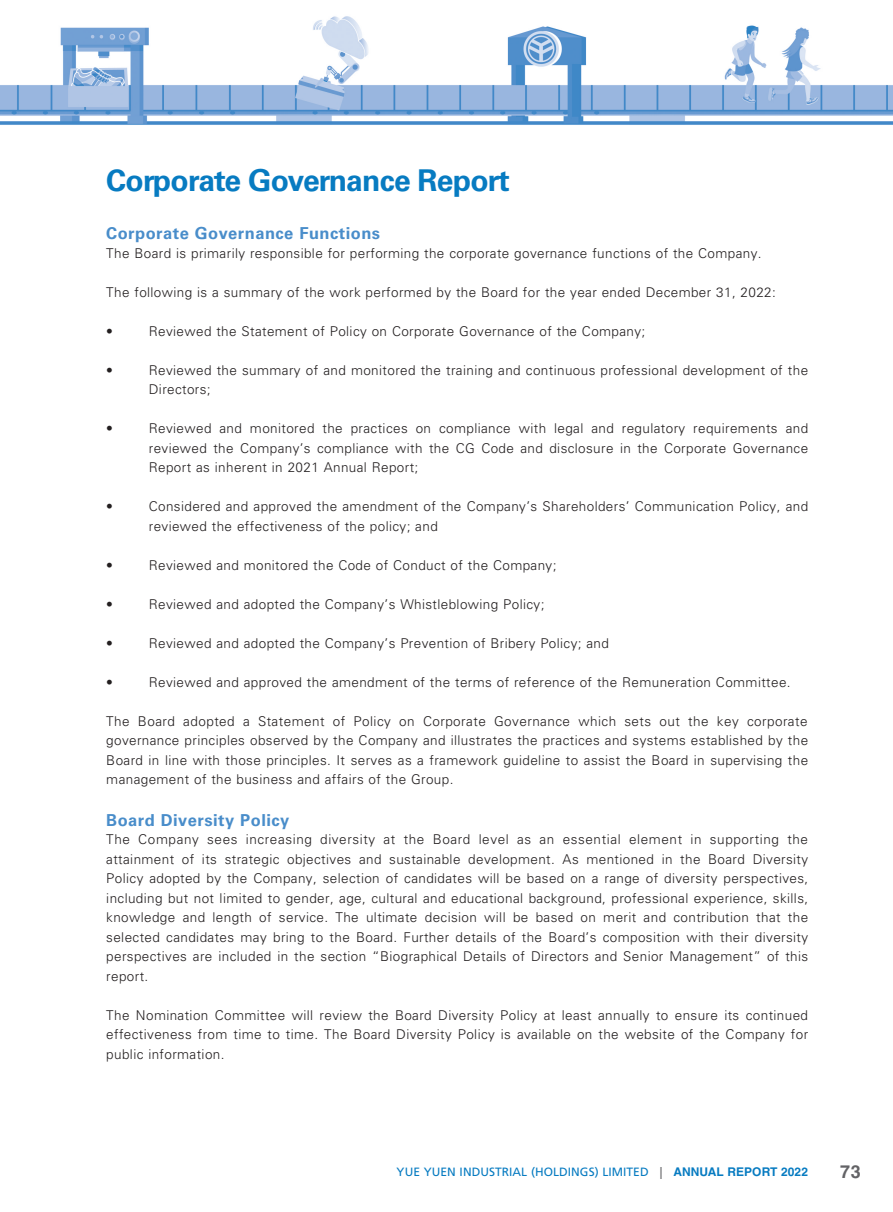
<style>
.page{position:relative;width:893px;height:1212px;background:#fff}
.page>*{position:absolute;margin:0;border:0;box-sizing:border-box;transform-origin:0 0}
.t1{font:700 30px "Univers LT Std";letter-spacing:-.025em;color:#077bc1}
.t2{font:700 18px "Helvetica LT Std";color:#636366}
.t3{font:700 16.5px "Univers LT Std";letter-spacing:.03em;color:#498dca}
.t4{font:300 13.5px/19.5px "Univers LT Std";letter-spacing:.03em;color:#231f20;text-align:justify}
.t5{font:12px "Frutiger LT Std";letter-spacing:.005em;color:#077bc1}
.s1{color:#636366}
.s2{font-family:"Helvetica LT Std";font-weight:700}
</style>
<div class="page">
<img style="left:0;top:16px;width:893px;height:109px">
<h1 class="t1" style="left:106px;top:163px;width:405px">Corporate Governance Report</h1>
<p class="t3" style="left:106px;top:224px;width:275px">Corporate Governance Functions</p>
<p class="t4" style="left:106px;top:243px;width:657px">The Board is primarily responsible for performing the corporate governance functions of the Company.</p>
<p class="t4" style="left:106px;top:282px;width:671px">The following is a summary of the work performed by the Board for the year ended December 31, 2022:</p>
<p class="t4" style="left:106px;top:321px;width:8px">•</p>
<p class="t4" style="left:149px;top:321px;width:498px">Reviewed the Statement of Policy on Corporate Governance of the Company;</p>
<p class="t4" style="left:106px;top:360px;width:8px">•</p>
<p class="t4" style="left:149px;top:360px;width:661px">Reviewed the summary of and monitored the training and continuous professional development of the<br>Directors;</p>
<p class="t4" style="left:106px;top:419px;width:8px">•</p>
<p class="t4" style="left:149px;top:419px;width:661px">Reviewed and monitored the practices on compliance with legal and regulatory requirements and reviewed the Company’s compliance with the CG Code and disclosure in the Corporate Governance Report as inherent in 2021 Annual Report;</p>
<p class="t4" style="left:106px;top:497px;width:8px">•</p>
<p class="t4" style="left:149px;top:497px;width:661px">Considered and approved the amendment of the Company’s Shareholders’ Communication Policy, and reviewed the effectiveness of the policy; and</p>
<p class="t4" style="left:106px;top:555px;width:8px">•</p>
<p class="t4" style="left:149px;top:555px;width:409px">Reviewed and monitored the Code of Conduct of the Company;</p>
<p class="t4" style="left:106px;top:594px;width:8px">•</p>
<p class="t4" style="left:149px;top:594px;width:397px">Reviewed and adopted the Company’s Whistleblowing Policy;</p>
<p class="t4" style="left:106px;top:633px;width:8px">•</p>
<p class="t4" style="left:149px;top:633px;width:462px">Reviewed and adopted the Company’s Prevention of Bribery Policy; and</p>
<p class="t4" style="left:106px;top:672px;width:8px">•</p>
<p class="t4" style="left:149px;top:672px;width:643px">Reviewed and approved the amendment of the terms of reference of the Remuneration Committee.</p>
<p class="t4" style="left:106px;top:711px;width:703px">The Board adopted a Statement of Policy on Corporate Governance which sets out the key corporate governance principles observed by the Company and illustrates the practices and systems established by the Board in line with those principles. It serves as a framework guideline to assist the Board in supervising the management of the business and affairs of the Group.</p>
<p class="t3" style="left:106px;top:810px;width:185px">Board Diversity Policy</p>
<p class="t4" style="left:106px;top:830px;width:703px">The Company sees increasing diversity at the Board level as an essential element in supporting the attainment of its strategic objectives and sustainable development. As mentioned in the Board Diversity Policy adopted by the Company, selection of candidates will be based on a range of diversity perspectives, including but not limited to gender, age, cultural and educational background, professional experience, skills, knowledge and length of service. The ultimate decision will be based on merit and contribution that the selected candidates may bring to the Board. Further details of the Board’s composition with their diversity perspectives are included in the section “Biographical Details of Directors and Senior Management” of this report.</p>
<p class="t4" style="left:106px;top:1005px;width:703px">The Nomination Committee will review the Board Diversity Policy at least annually to ensure its continued effectiveness from time to time. The Board Diversity Policy is available on the website of the Company for public information.</p>
<p class="t5" style="left:397px;top:1164px;width:413px">YUE YUEN INDUSTRIAL (HOLDINGS) LIMITED <span class="s1">|</span> <span class="s2">ANNUAL REPORT 2022</span></p>
<h2 class="t2" style="left:840px;top:1160px;width:22px">73</h2>
</div>
